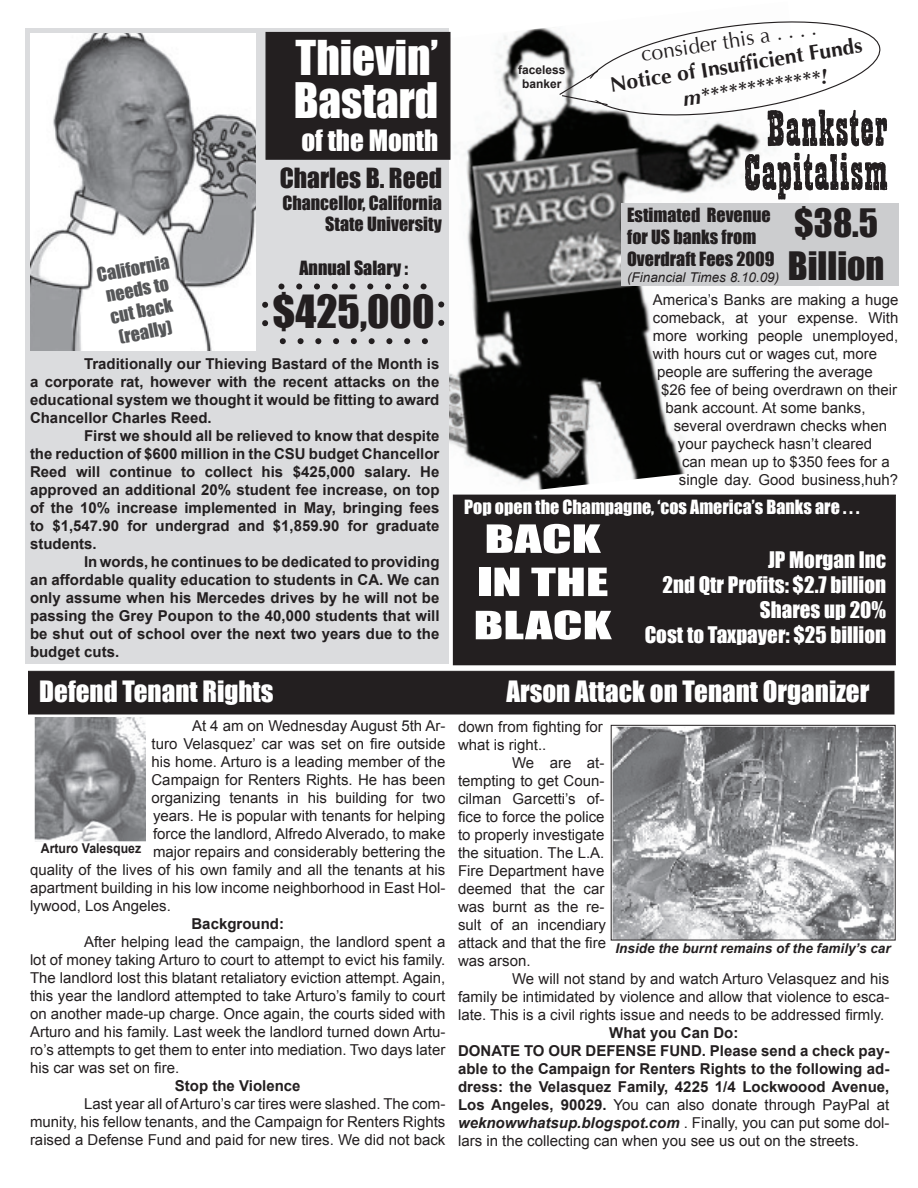
<style>
.page{position:relative;width:918px;height:1188px;background:#fff}
.page>*{position:absolute;margin:0;border:0;box-sizing:border-box;transform-origin:0 0}
.t1{font:54px/44.1px "Wanted Let Plain";color:#231f20;text-align:center}
.t2{font:45px/43.5px "Impact";color:#fff}
.t3{font:42px "Impact";color:#231f20}
.t4{font:36px/43.2px "Impact";color:#fff;text-align:center;scale:1.5 1}
.t5{font:36px/43.2px "Impact";color:#231f20}
.t6{font:27px "Impact";color:#fff}
.t7{font:25.5px "Impact";color:#231f20}
.t8{font:21px/25.2px "Impact";color:#fff;text-align:right}
.t9{font:700 21px "Optima";color:#231f20}
.t10{font:21px "Optima";color:#231f20}
.t11{font:italic 700 21px "Optima";color:#231f20}
.t12{font:18px/21.6px "Impact";color:#231f20;text-align:right}
.t13{font:18px "Impact";color:#fff}
.t14{font:18px/21.6px "Impact";color:#565759}
.t15{font:15px/18px "Arial";color:#231f20;text-align:justify}
.t16{font:700 15px/18px "Arial";color:#231f20;text-align:justify}
.t17{font:italic 700 13.5px "Arial";color:#231f20}
.t18{font:italic 13.5px "Arial";color:#231f20}
.t19{font:700 13.5px "Arial";color:#231f20;scale:.91 1}
.t20{font:700 12px/14.4px "Arial";color:#231f20;text-align:center}
.s1{font-weight:400}
.s2{font-style:italic}
</style>
<div class="page">
<img style="left:449px;top:28px;width:388px;height:473px">
<div style="left:621px;top:204px;width:277px;height:82px;background:#cccdcf"></div>
<div style="left:26px;top:28px;width:423px;height:636px;background:#dbdcde"></div>
<div style="left:453px;top:495px;width:442px;height:170px;background:#231f20"></div>
<img style="left:31px;top:33px;width:225px;height:318px">
<svg style="left:558px;top:21px;width:323px;height:111px"></svg>
<div style="left:586px;top:79px;width:24px;height:21px;background:#fff"></div>
<div style="left:266px;top:32px;width:184px;height:127px;background:#231f20"></div>
<div style="left:266px;top:32px;width:185px;height:128px;border:1px solid #231f20"></div>
<svg style="left:262px;top:305px;width:6px;height:22px"></svg>
<svg style="left:283px;top:338px;width:145px;height:6px"></svg>
<svg style="left:438px;top:301px;width:6px;height:22px"></svg>
<svg style="left:278px;top:284px;width:146px;height:6px"></svg>
<div style="left:29px;top:671px;width:865px;height:43px;background:#231f20"></div>
<div style="left:29px;top:671px;width:865px;height:43px;border:1px solid #231f20"></div>
<img style="left:35px;top:717px;width:111px;height:124px">
<img style="left:613px;top:727px;width:280px;height:211px">
<div style="left:611px;top:725px;width:284px;height:215px;border:1px solid #231f20"></div>
<p class="t14" style="left:95px;top:265px;width:75px;rotate:-11deg">California needs to cut back (really)</p>
<h2 class="t2" style="left:294px;top:35px;width:146px">Thievin’<br>Bastard</h2>
<h3 class="t6" style="left:301px;top:124px;width:138px">of the Month</h3>
<h3 class="t7" style="left:280px;top:163px;width:164px">Charles B. Reed</h3>
<p class="t12" style="left:282px;top:192px;width:161px">Chancellor, California<br>State University</p>
<p class="t12" style="left:299px;top:257px;width:110px">Annual Salary :</p>
<h3 class="t3" style="left:272px;top:285px;width:164px">$425,000</h3>
<p class="t16" style="left:30px;top:355px;width:411px;text-indent:54px">Traditionally our Thieving Bastard of the Month is a corporate rat, however with the recent attacks on the educational system we thought it would be fitting to award Chancellor Charles Reed.</p>
<p class="t16" style="left:30px;top:427px;width:411px;text-indent:54px">First we should all be relieved to know that despite the reduction of $600 million in the CSU budget Chancellor Reed will continue to collect his $425,000 salary. He approved an additional 20% student fee increase, on top of the 10% increase implemented in May, bringing fees to $1,547.90 for undergrad and $1,859.90 for graduate students.</p>
<p class="t16" style="left:30px;top:553px;width:411px;text-indent:54px">In words, he continues to be dedicated to providing an affordable quality education to students in CA. We can only assume when his Mercedes drives by he will not be passing the Grey Poupon to the 40,000 students that will be shut out of school over the next two years due to the budget cuts.</p>
<p class="t20" style="left:518px;top:62px;width:49px">faceless banker</p>
<h3 class="t10" style="left:639px;top:42px;width:179px;rotate:-9deg">consider this a . . . .</h3>
<h3 class="t9" style="left:608px;top:73px;width:256px;rotate:-9deg">Notice of Insuffi cient Funds</h3>
<h3 class="t11" style="left:682px;top:87px;width:147px;rotate:-9deg">m*************!</h3>
<h1 class="t1" style="left:743px;top:106px;width:146px">Bankster<br>Capitalism</h1>
<h3 class="t5" style="left:788px;top:201px;width:98px">$38.5<br>Billion</h3>
<p class="t12" style="left:627px;top:204px;width:149px;text-align:left">Estimated Revenue for US banks from<br>Overdraft Fees 2009</p>
<p class="t18" style="left:627px;top:269px;width:154px">(Financial Times 8.10.09)</p>
<p class="t15" style="left:653px;top:291px;width:247px">America’s Banks are making a huge</p>
<p class="t15" style="left:653px;top:309px;width:247px">comeback, at your expense. With</p>
<p class="t15" style="left:653px;top:327px;width:247px">more working people unemployed,</p>
<p class="t15" style="left:653px;top:345px;width:226px">with hours cut or wages cut, more</p>
<p class="t15" style="left:657px;top:363px;width:217px">people are suffering the average</p>
<p class="t15" style="left:661px;top:381px;width:237px">$26 fee of being overdrawn on their</p>
<p class="t15" style="left:665px;top:399px;width:202px">bank account. At some banks,</p>
<p class="t15" style="left:674px;top:417px;width:215px">several overdrawn checks when</p>
<p class="t15" style="left:678px;top:435px;width:196px">your paycheck hasn’t cleared</p>
<p class="t15" style="left:682px;top:453px;width:209px">can mean up to $350 fees for a</p>
<p class="t15" style="left:679px;top:471px;width:221px">single day. Good business,huh?</p>
<p class="t13" style="left:464px;top:496px;width:397px">Pop open the Champagne, ‘cos America’s Banks are . . .</p>
<h3 class="t4" style="left:474px;top:517px;width:94px">BACK<br>IN THE<br>BLACK</h3>
<h3 class="t8" style="left:645px;top:547px;width:243px">JP Morgan Inc<br>2nd Qtr Profits: $2.7 billion<br>Shares up 20%<br>Cost to Taxpayer: $25 billion</h3>
<h3 class="t6" style="left:39px;top:675px;width:236px">Defend Tenant Rights</h3>
<h3 class="t6" style="left:506px;top:675px;width:364px">Arson Attack on Tenant Organizer</h3>
<p class="t15" style="left:192px;top:717px;width:255px">At 4 am on Wednesday August 5th Ar-</p>
<p class="t15" style="left:152px;top:735px;width:295px">turo Velasquez’ car was set on fire outside</p>
<p class="t15" style="left:152px;top:753px;width:295px">his home. Arturo is a leading member of the</p>
<p class="t15" style="left:152px;top:771px;width:295px">Campaign for Renters Rights. He has been</p>
<p class="t15" style="left:152px;top:789px;width:295px">organizing tenants in his building for two</p>
<p class="t15" style="left:153px;top:807px;width:294px">years. He is popular with tenants for helping</p>
<p class="t15" style="left:153px;top:825px;width:294px">force the landlord, Alfredo Alverado, to make</p>
<p class="t15" style="left:153px;top:843px;width:294px">major repairs and considerably bettering the</p>
<p class="t15" style="left:30px;top:861px;width:417px">quality of the lives of his own family and all the tenants at his</p>
<p class="t15" style="left:30px;top:879px;width:417px">apartment building in his low income neighborhood in East Hol-</p>
<p class="t15" style="left:30px;top:897px;width:142px">lywood, Los Angeles.</p>
<p class="t16" style="left:191px;top:915px;width:94px">Background:</p>
<p class="t15" style="left:30px;top:933px;width:417px;text-indent:54px">After helping lead the campaign, the landlord spent a lot of money taking Arturo to court to attempt to evict his family.<br>The landlord lost this blatant retaliatory eviction attempt. Again, this year the landlord attempted to take Arturo’s family to court on another made-up charge. Once again, the courts sided with Arturo and his family. Last week the landlord turned down Artu&shy;ro’s attempts to get them to enter into mediation. Two days later his car was set on fire.</p>
<p class="t16" style="left:175px;top:1077px;width:127px">Stop the Violence</p>
<p class="t15" style="left:30px;top:1095px;width:417px;text-indent:54px">Last year all of Arturo’s car tires were slashed. The com&shy;munity, his fellow tenants, and the Campaign for Renters Rights raised a Defense Fund and paid for new tires. We did not back</p>
<p class="t19" style="left:41px;top:840px;width:112px">Arturo Valesquez</p>
<p class="t15" style="left:458px;top:718px;width:146px">down from fighting for what is right..</p>
<p class="t15" style="left:458px;top:754px;width:149px;text-indent:54px">We are at&shy;tempting to get Coun&shy;cilman Garcetti’s of&shy;fice to force the police to properly investigate the situation. The L.A.<br>Fire Department have deemed that the car was burnt as the re&shy;sult of an incendiary attack and that the fire was arson.</p>
<p class="t15" style="left:458px;top:970px;width:433px;text-indent:54px">We will not stand by and watch Arturo Velasquez and his family be intimidated by violence and allow that violence to esca&shy;late. This is a civil rights issue and needs to be addressed firmly.</p>
<p class="t16" style="left:458px;top:1024px;width:433px;text-align:left;text-indent:151px">What you Can Do:<br>DONATE TO OUR DEFENSE FUND. Please send a check pay&shy;able to the Campaign for Renters Rights to the following ad&shy;dress: the Velasquez Family, 4225 1/4 Lockwoood Avenue, Los Angeles, 90029. <span class="s1">You can also donate through PayPal at </span><span class="s2">weknowwhatsup.blogspot.com</span> <span class="s1">. Finally, you can put some dol&shy;lars in the collecting can when you see us out on the streets.</span></p>
<p class="t17" style="left:616px;top:941px;width:277px">Inside the burnt remains of the family’s car</p>
</div>
